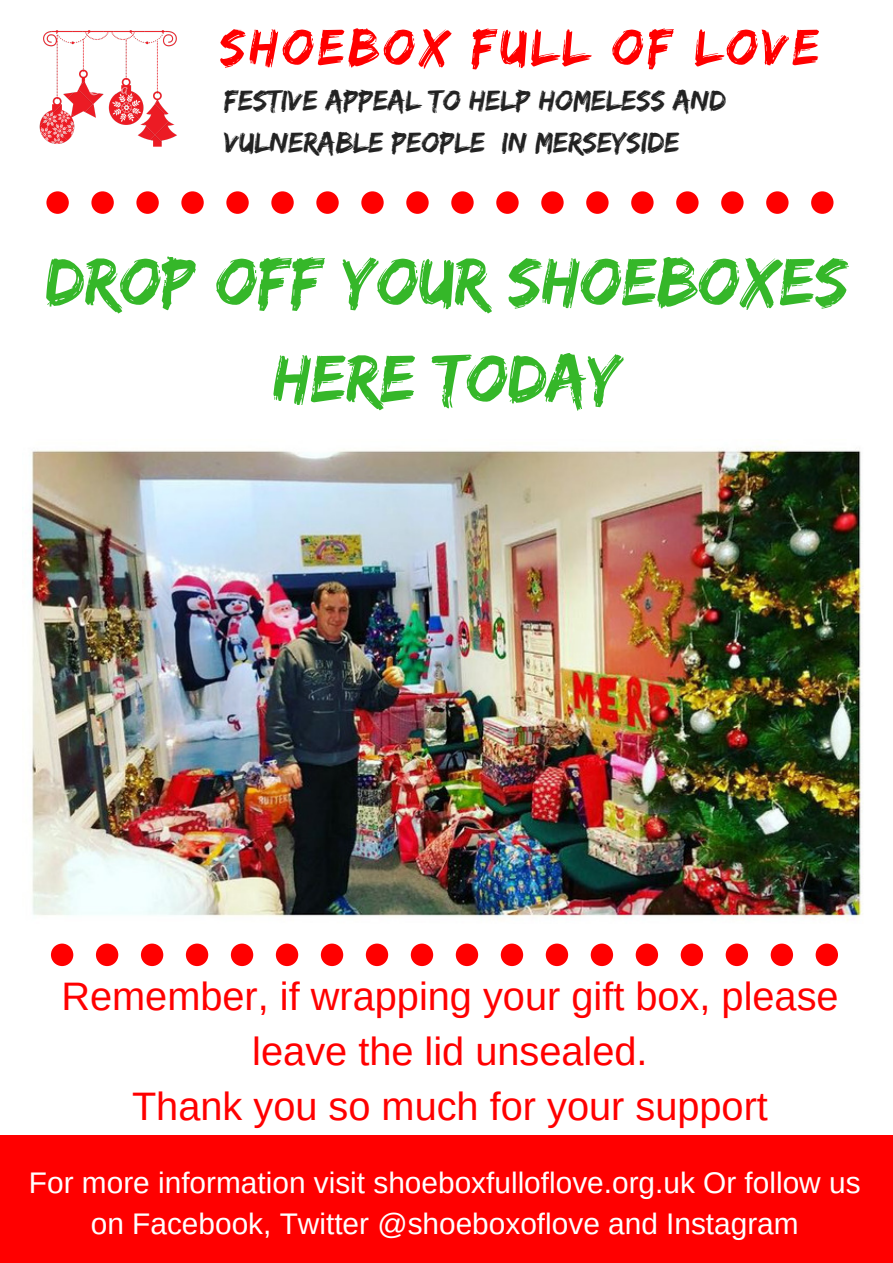
<style>
.page{position:relative;width:893px;height:1263px;background:#fff}
.page>*{position:absolute;margin:0;border:0;box-sizing:border-box;transform-origin:0 0}
.t1{font:69.6px/96.9px "Edo";color:#35b729;text-align:center}
.t2{font:52.95px "Edo";letter-spacing:.07em;color:#f00}
.t3{font:39.75px/55.2px "Arimo";color:#f00;text-align:center}
.t4{font:29.85px/41.7px "Arimo";color:#fff;text-align:center}
.t5{font:29.85px/41.7px "Edo";color:#222}
</style>
<div class="page">
<img style="left:39px;top:30px;width:138px;height:117px">
<div style="left:271px;top:192px;width:23px;height:22px;background:#f00;border-radius:50%"></div>
<div style="left:316px;top:192px;width:23px;height:22px;background:#f00;border-radius:50%"></div>
<div style="left:226px;top:192px;width:23px;height:22px;background:#f00;border-radius:50%"></div>
<div style="left:406px;top:192px;width:23px;height:22px;background:#f00;border-radius:50%"></div>
<svg style="left:46px;top:192px;width:23px;height:22px"></svg>
<div style="left:451px;top:192px;width:23px;height:22px;background:#f00;border-radius:50%"></div>
<div style="left:91px;top:192px;width:23px;height:22px;background:#f00;border-radius:50%"></div>
<div style="left:136px;top:192px;width:23px;height:22px;background:#f00;border-radius:50%"></div>
<div style="left:181px;top:192px;width:23px;height:22px;background:#f00;border-radius:50%"></div>
<div style="left:361px;top:192px;width:23px;height:22px;background:#f00;border-radius:50%"></div>
<div style="left:721px;top:192px;width:23px;height:22px;background:#f00;border-radius:50%"></div>
<div style="left:766px;top:192px;width:22px;height:22px;background:#f00;border-radius:50%"></div>
<div style="left:811px;top:192px;width:22px;height:22px;background:#f00;border-radius:50%"></div>
<div style="left:676px;top:192px;width:23px;height:22px;background:#f00;border-radius:50%"></div>
<div style="left:541px;top:192px;width:23px;height:22px;background:#f00;border-radius:50%"></div>
<div style="left:586px;top:192px;width:23px;height:22px;background:#f00;border-radius:50%"></div>
<div style="left:496px;top:192px;width:23px;height:22px;background:#f00;border-radius:50%"></div>
<div style="left:631px;top:192px;width:23px;height:22px;background:#f00;border-radius:50%"></div>
<div style="left:276px;top:944px;width:22px;height:22px;background:#f00;border-radius:50%"></div>
<div style="left:321px;top:944px;width:22px;height:22px;background:#f00;border-radius:50%"></div>
<div style="left:231px;top:944px;width:22px;height:22px;background:#f00;border-radius:50%"></div>
<div style="left:411px;top:944px;width:22px;height:22px;background:#f00;border-radius:50%"></div>
<svg style="left:51px;top:944px;width:22px;height:22px"></svg>
<div style="left:456px;top:944px;width:22px;height:22px;background:#f00;border-radius:50%"></div>
<div style="left:96px;top:944px;width:22px;height:22px;background:#f00;border-radius:50%"></div>
<div style="left:141px;top:944px;width:22px;height:22px;background:#f00;border-radius:50%"></div>
<div style="left:186px;top:944px;width:22px;height:22px;background:#f00;border-radius:50%"></div>
<div style="left:366px;top:944px;width:22px;height:22px;background:#f00;border-radius:50%"></div>
<div style="left:726px;top:944px;width:22px;height:22px;background:#f00;border-radius:50%"></div>
<div style="left:771px;top:944px;width:22px;height:22px;background:#f00;border-radius:50%"></div>
<div style="left:816px;top:944px;width:22px;height:22px;background:#f00;border-radius:50%"></div>
<div style="left:681px;top:944px;width:22px;height:22px;background:#f00;border-radius:50%"></div>
<div style="left:546px;top:944px;width:22px;height:22px;background:#f00;border-radius:50%"></div>
<div style="left:591px;top:944px;width:22px;height:22px;background:#f00;border-radius:50%"></div>
<div style="left:501px;top:944px;width:22px;height:22px;background:#f00;border-radius:50%"></div>
<div style="left:636px;top:944px;width:22px;height:22px;background:#f00;border-radius:50%"></div>
<div style="left:0;top:1135px;width:893px;height:128px;background:#f00"></div>
<img style="left:30px;top:441px;width:832px;height:480px">
<h2 class="t2" style="left:220px;top:16px;width:601px">Shoebox Full of Love</h2>
<p class="t5" style="left:224px;top:79px;width:503px">Festive appeal to help homeless and vulnerable people in Merseyside</p>
<h1 class="t1" style="left:46px;top:231px;width:804px">Drop off your shoeboxes here today</h1>
<h3 class="t3" style="left:61px;top:969px;width:779px">Remember, if wrapping your gift box, please leave the lid unsealed.<br>Thank you so much for your support</h3>
<p class="t4" style="left:29px;top:1161px;width:833px">For more information visit shoeboxfulloflove.org.uk Or follow us on Facebook, Twitter @shoeboxoflove and Instagram</p>
</div>
